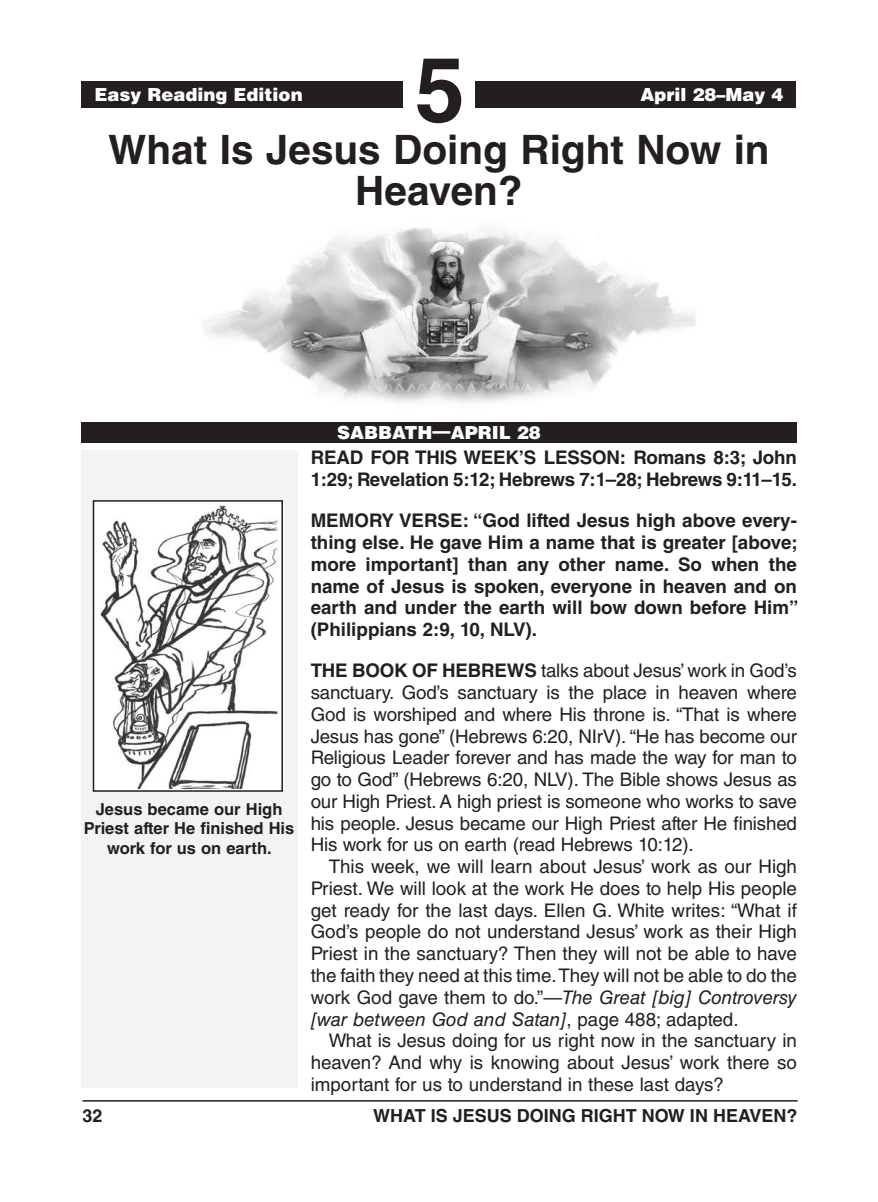
<style>
.page{position:relative;width:878px;height:1202px;background:#fff}
.page>*{position:absolute;margin:0;border:0;box-sizing:border-box;transform-origin:0 0}
.t1{font:700 90px "Helvetica LT Std";color:#231f20}
.Lesson_Title{font:700 40.5px/40.5px "Helvetica LT Std";color:#231f20;text-align:center}
.Body_Text{font:18.75px/21.8px "Helvetica LT Std";color:#231f20;text-align:justify}
.Body_Text_NoIndent_S{font:18.75px/21.8px "Helvetica LT Std";letter-spacing:-.01em;color:#231f20;text-align:justify}
.Body_Text_NoIndent_B{font:700 18.75px/21.8px "Helvetica LT Std";letter-spacing:-.01em;color:#231f20}
.t2{font:700 18px "Helvetica LT Std";color:#231f20}
.Sabbath_Heading{font:900 18px "Helvetica LT Std";color:#fff}
.Running_Head_-_Right{font:900 18px "Helvetica LT Std";color:#fff}
.Image_Captions{font:700 16.5px/19.5px "Helvetica LT Std";color:#231f20;text-align:center}
.s1{font-weight:700}
.s2{font-style:italic}
</style>
<div class="page">
<hr style="left:82px;top:1100px;width:715px;height:1px;background:#231f20">
<div style="left:81px;top:450px;width:216px;height:637px;background:#f2f3f4"></div>
<div style="left:82px;top:81px;width:321px;height:27px;background:#231f20"></div>
<div style="left:472px;top:81px;width:323px;height:27px;background:#231f20"></div>
<div style="left:405px;top:55px;width:69px;height:76px;background:#fff"></div>
<div style="left:81px;top:422px;width:715px;height:20px;background:#231f20"></div>
<img style="left:204px;top:227px;width:491px;height:176px">
<img style="left:96px;top:505px;width:183px;height:283px">
<div style="left:93px;top:500px;width:190px;height:291px;border:2px solid #231f20"></div>
<p class="Sabbath_Heading" style="left:94px;top:82px;width:210px">Easy Reading Edition</p>
<h1 class="t1" style="left:415px;top:35px;width:52px">5</h1>
<p class="Running_Head_-_Right" style="left:640px;top:82px;width:144px">April 28–May 4</p>
<p class="Lesson_Title" style="left:108px;top:129px;width:663px">What Is Jesus Doing Right Now in<br>Heaven?</p>
<p class="Image_Captions" style="left:84px;top:799px;width:212px">Jesus became our High<br>Priest after He finished His work for us on earth.</p>
<p class="Sabbath_Heading" style="left:337px;top:420px;width:205px">SABBATH—APRIL 28</p>
<p class="Body_Text_NoIndent_B" style="left:310px;top:446px;width:487px">READ FOR THIS WEEK’S LESSON: Romans 8:3; John<br>1:29; Revelation 5:12; Hebrews 7:1–28; Hebrews 9:11–15.</p>
<p class="Body_Text_NoIndent_B" style="left:310px;top:509px;width:489px;text-align:justify">MEMORY VERSE: “God lifted Jesus high above every&shy;thing else. He gave Him a name that is greater [above; more important] than any other name. So when the name of Jesus is spoken, everyone in heaven and on earth and under the earth will bow down before Him” (Philippians 2:9, 10, NLV).</p>
<p class="Body_Text_NoIndent_S" style="left:310px;top:660px;width:488px"><span class="s1">THE BOOK OF HEBREWS</span> talks about Jesus’ work in God’s sanctuary. God’s sanctuary is the place in heaven where God is worshiped and where His throne is. “That is where Jesus has gone” (Hebrews 6:20, NIrV). “He has become our Religious Leader forever and has made the way for man to go to God” (Hebrews 6:20, NLV). The Bible shows Jesus as our High Priest. A high priest is someone who works to save his people. Jesus became our High Priest after He finished His work for us on earth (read Hebrews 10:12).</p>
<p class="Body_Text" style="left:311px;top:855px;width:488px;text-indent:18px">This week, we will learn about Jesus’ work as our High Priest. We will look at the work He does to help His people get ready for the last days. Ellen G. White writes: “What if God’s people do not understand Jesus’ work as their High Priest in the sanctuary? Then they will not be able to have the faith they need at this time. They will not be able to do the work God gave them to do.”—<span class="s2">The Great [big] Controversy [war between God and Satan]</span>, page 488; adapted.</p>
<p class="Body_Text" style="left:311px;top:1029px;width:488px;text-indent:18px">What is Jesus doing for us right now in the sanctuary in heaven? And why is knowing about Jesus’ work there so important for us to understand in these last days?</p>
<p class="t2" style="left:82px;top:1104px;width:22px">32</p>
<p class="t2" style="left:373px;top:1104px;width:426px">WHAT IS JESUS DOING RIGHT NOW IN HEAVEN?</p>
</div>
